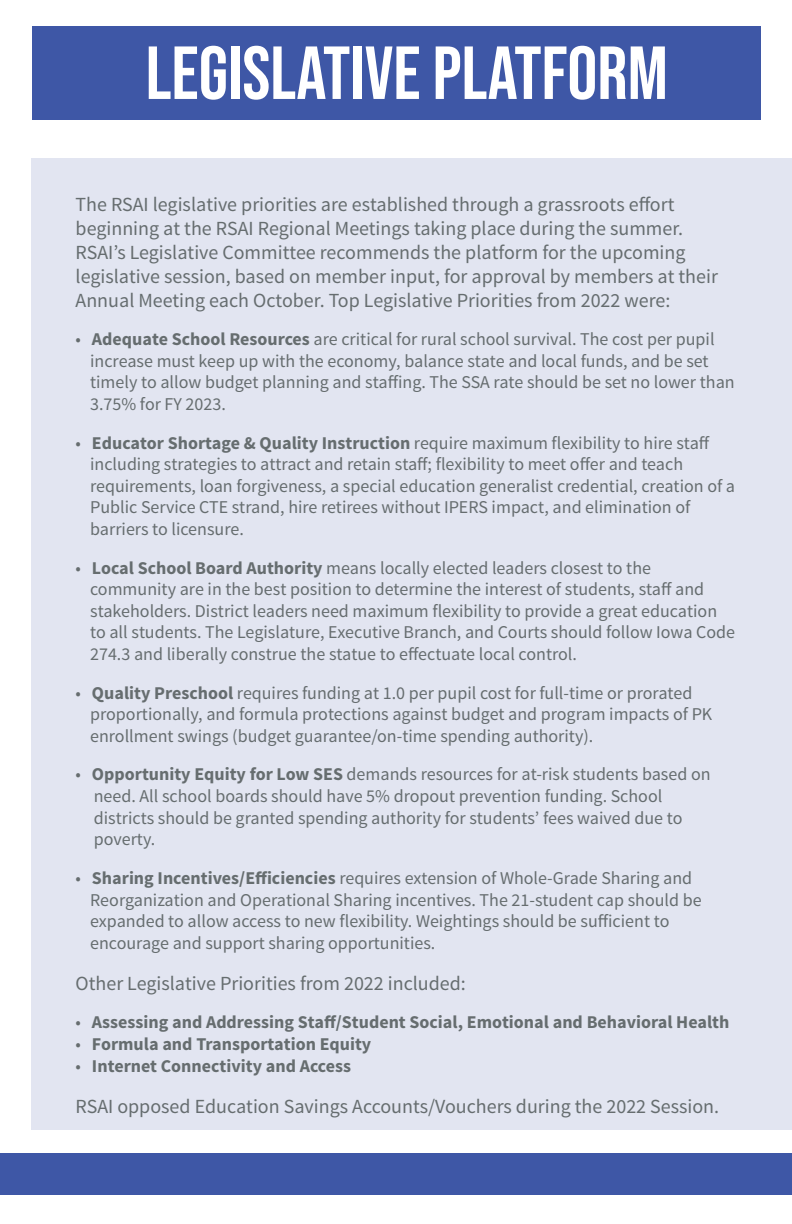
<style>
.page{position:relative;width:792px;height:1224px;background:#fff}
.page>*{position:absolute;margin:0;border:0;box-sizing:border-box;transform-origin:0 0}
.Header_56_Gray{font:75px "Bebas Neue";color:#fff}
.Subtitle_12_Gray{font:20px/24px "Source Sans Pro";color:#666d6f}
.Subtitle_12_Gray-2{font:18px/21.6px "Source Sans Pro";color:#666d6f}
.Subtitle_12_Gray-3{font:700 18px "Source Sans Pro";color:#666d6f}
.s1{font-weight:700}
.s2{font-weight:400}
</style>
<div class="page">
<div style="left:32px;top:158px;width:760px;height:972px;background:#e2e5f1"></div>
<div style="left:32px;top:26px;width:728px;height:94px;background:#3e57a6"></div>
<div style="left:0;top:1153px;width:792px;height:42px;background:#3e57a6"></div>
<p class="Header_56_Gray" style="left:146px;top:31px;width:524px">LEGISLATIVE PLATFORM</p>
<p class="Subtitle_12_Gray" style="left:76px;top:192px;width:644px">The RSAI legislative priorities are established through a grassroots effort beginning at the RSAI Regional Meetings taking place during the summer.<br>RSAI’s Legislative Committee recommends the platform for the upcoming legislative session, based on member input, for approval by members at their Annual Meeting each October. Top Legislative Priorities from 2022 were:</p>
<p class="Subtitle_12_Gray-2" style="left:90px;top:329px;width:646px;text-indent:-15px">• <span class="s1">Adequate School Resources</span> are critical for rural school survival. The cost per pupil increase must keep up with the economy, balance state and local funds, and be set timely to allow budget planning and staffing. The SSA rate should be set no lower than 3.75% for FY 2023.</p>
<p class="Subtitle_12_Gray-2" style="left:90px;top:432px;width:647px;text-indent:-15px">• <span class="s1">Educator Shortage &amp; Quality Instruction</span> require maximum flexibility to hire staff including strategies to attract and retain staff; flexibility to meet offer and teach requirements, loan forgiveness, a special education generalist credential, creation of a Public Service CTE strand, hire retirees without IPERS impact, and elimination of barriers to licensure.</p>
<p class="Subtitle_12_Gray-2" style="left:90px;top:557px;width:646px;text-indent:-15px">• <span class="s1">Local School Board Authority</span> means locally elected leaders closest to the community are in the best position to determine the interest of students, staff and stakeholders. District leaders need maximum flexibility to provide a great education to all students. The Legislature, Executive Branch, and Courts should follow Iowa Code 274.3 and liberally construe the statue to effectuate local control.</p>
<p class="Subtitle_12_Gray-2" style="left:90px;top:682px;width:624px;text-indent:-15px">• <span class="s1">Quality Preschool</span> requires funding at 1.0 per pupil cost for full-time or prorated proportionally, and formula protections against budget and program impacts of PK enrollment swings (budget guarantee/on-time spending authority).</p>
<p class="Subtitle_12_Gray-2" style="left:94px;top:764px;width:618px;text-indent:-18px">• <span class="s1">Opportunity Equity for Low SES</span> demands resources for at-risk students based on need. All school boards should have 5% dropout prevention funding. School districts should be granted spending authority for students’ fees waived due to poverty.</p>
<p class="Subtitle_12_Gray-2" style="left:90px;top:867px;width:613px;text-indent:-15px">• <span class="s1">Sharing Incentives/Efficiencies</span> requires extension of Whole-Grade Sharing and Reorganization and Operational Sharing incentives. The 21-student cap should be expanded to allow access to new flexibility. Weightings should be sufficient to encourage and support sharing opportunities.</p>
<p class="Subtitle_12_Gray" style="left:76px;top:971px;width:392px">Other Legislative Priorities from 2022 included:</p>
<p class="Subtitle_12_Gray-3" style="left:76px;top:1011px;width:655px"><span class="s2">•</span> Assessing and Addressing Staff/Student Social, Emotional and Behavioral Health</p>
<p class="Subtitle_12_Gray-3" style="left:76px;top:1032px;width:297px"><span class="s2">•</span> Formula and Transportation Equity</p>
<p class="Subtitle_12_Gray-3" style="left:76px;top:1054px;width:277px"><span class="s2">•</span> Internet Connectivity and Access</p>
<p class="Subtitle_12_Gray" style="left:76px;top:1094px;width:645px">RSAI opposed Education Savings Accounts/Vouchers during the 2022 Session.</p>
</div>
